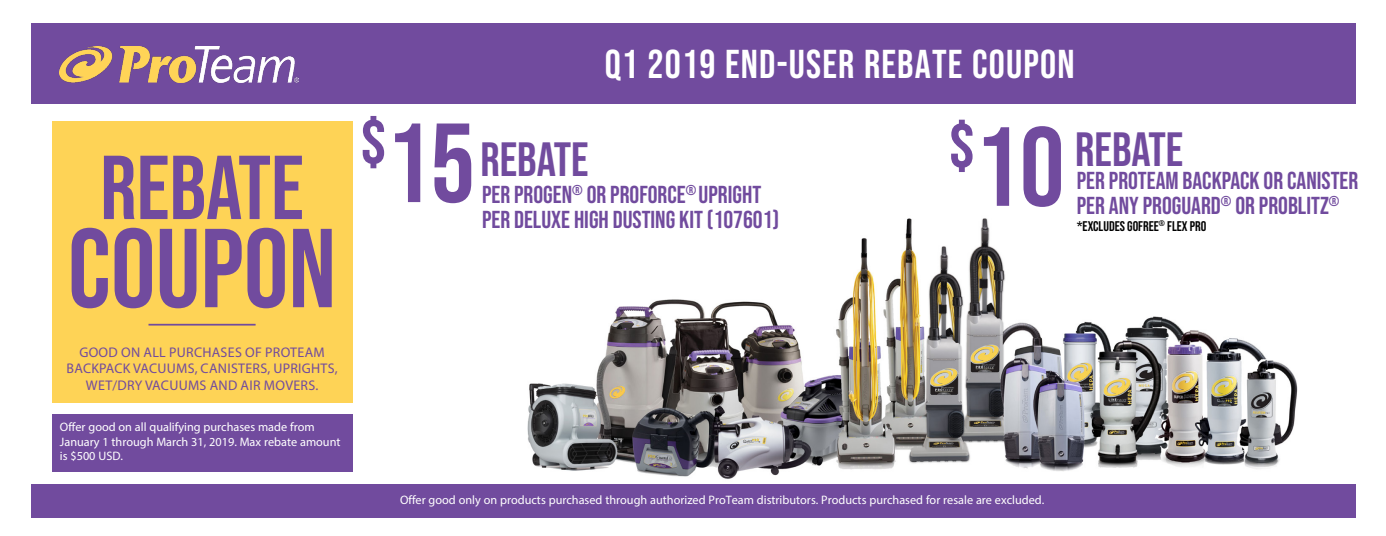
<style>
.page{position:relative;width:1386px;height:536px;background:#fff}
.page>*{position:absolute;margin:0;border:0;box-sizing:border-box;transform-origin:0 0}
.t1{font:112.17px "Bebas Neue";color:#714b9e}
.t2{font:111.83px "Bebas Neue";color:#714b9e}
.t3{font:90.48px "Bebas Neue";color:#714b9e}
.t4{font:48.12px "Bebas Neue";color:#714b9e}
.t5{font:40.25px "Bebas Neue";letter-spacing:.03em;color:#fff}
.t6{font:24.5px "Bebas Neue";color:#714b9e}
.t7{font:14px/16.8px "Myriad Pro";letter-spacing:.02em;color:#714b9e;text-align:center}
.t8{font:14px "Bebas Neue";color:#000}
.t9{font:12.25px/14.7px "Myriad Pro";color:#fff}
</style>
<div class="page">
<img style="left:527px;top:218px;width:771px;height:261px">
<div style="left:32px;top:484px;width:1324px;height:33px;background:#714b9e"></div>
<div style="left:32px;top:23px;width:1324px;height:80px;background:#714b9e"></div>
<img style="left:60px;top:47px;width:239px;height:36px">
<div style="left:52px;top:414px;width:300px;height:57px;background:#714b9e"></div>
<div style="left:52px;top:122px;width:300px;height:280px;background:#fed356"></div>
<hr style="left:149px;top:324px;width:107px;height:1px;background:#714b9e">
<p class="t3" style="left:100px;top:136px;width:205px">REBATE</p>
<p class="t2" style="left:68px;top:205px;width:270px">COUPON</p>
<p class="t7" style="left:67px;top:343px;width:273px">GOOD ON ALL PURCHASES OF PROTEAM<br>BACKPACK VACUUMS, CANISTERS, UPRIGHTS,<br>WET/DRY VACUUMS AND AIR MOVERS.</p>
<p class="t9" style="left:60px;top:419px;width:282px">Offer good on all qualifying purchases made from<br>January 1 through March 31, 2019. Max rebate amount is $500 USD.</p>
<p class="t5" style="left:605px;top:41px;width:471px">Q1 2019 END-USER REBATE COUPON</p>
<p class="t1" style="left:360px;top:100px;width:116px"><sup>$</sup>15</p>
<p class="t4" style="left:481px;top:132px;width:110px">REBATE</p>
<p class="t6" style="left:482px;top:205px;width:299px">PER DELUXE HIGH DUSTING KIT (107601)</p>
<p class="t6" style="left:482px;top:180px;width:281px">PER PROGEN<sup>®</sup> OR PROFORCE<sup>®</sup> UPRIGHT</p>
<p class="t1" style="left:949px;top:103px;width:117px"><sup>$</sup>10</p>
<p class="t4" style="left:1075px;top:122px;width:110px">REBATE</p>
<p class="t6" style="left:1077px;top:167px;width:283px">PER PROTEAM BACKPACK OR CANISTER</p>
<p class="t6" style="left:1077px;top:191px;width:264px">PER ANY PROGUARD<sup>®</sup> OR PROBLITZ<sup>®</sup></p>
<p class="t8" style="left:1077px;top:218px;width:131px">*EXCLUDES GOFREE<sup>®</sup> FLEX PRO</p>
<p class="t9" style="left:400px;top:492px;width:646px">Offer good only on products purchased through authorized ProTeam distributors. Products purchased for resale are excluded.</p>
</div>
